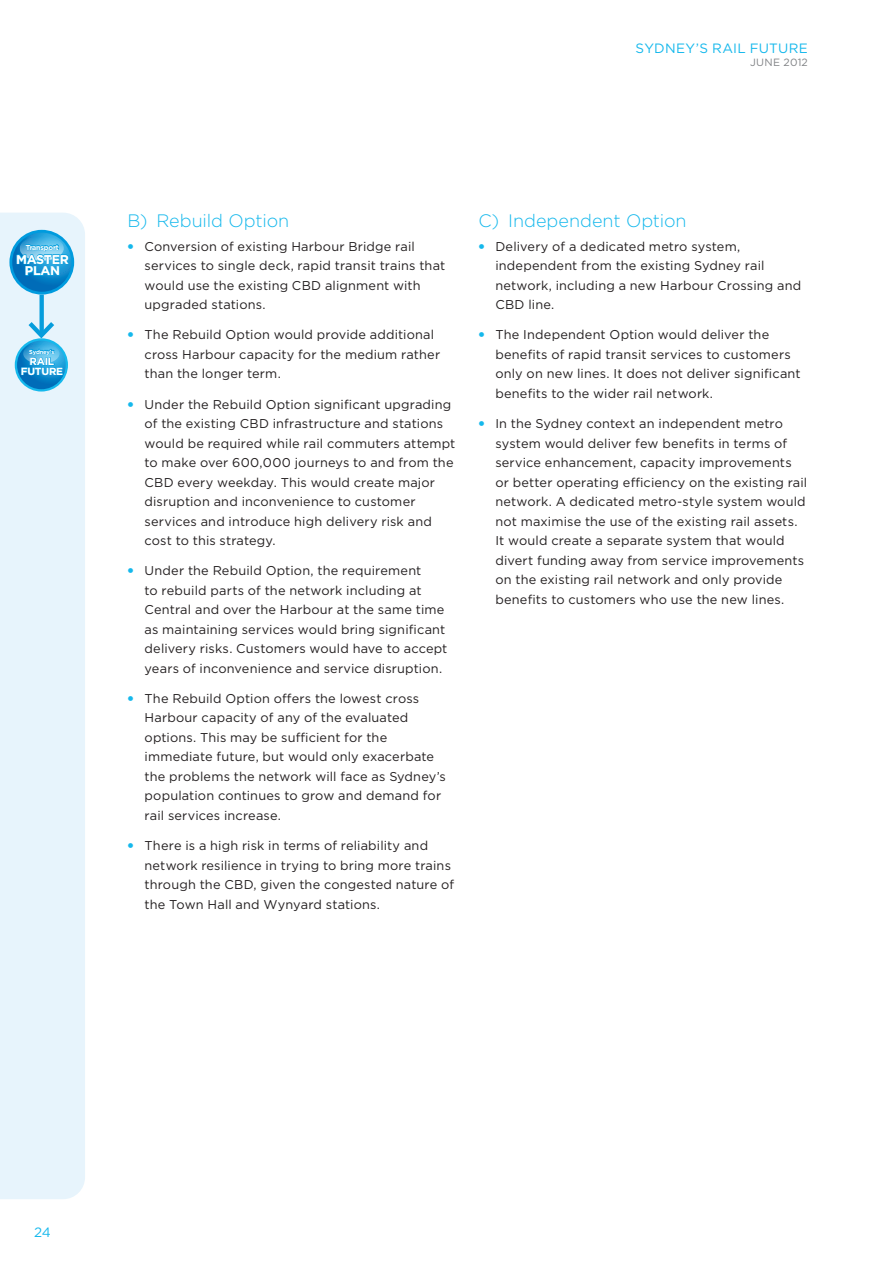
<style>
.page{position:relative;width:893px;height:1263px;background:#fff}
.page>*{position:absolute;margin:0;border:0;box-sizing:border-box;transform-origin:0 0}
.t1{font:300 18px "Gotham";color:#15b8ec}
.t2{font:13.5px "Gotham";letter-spacing:.02em;color:#15b8ec}
.t3{font:12.75px/19.5px "Gotham";letter-spacing:.015em;color:#231f20}
.t4{font:700 12.6px/11.9px "Gotham";letter-spacing:-.03em;color:#fff;text-align:center}
.t5{font:10.5px "Gotham";letter-spacing:.03em;color:#808285}
.t6{font:700 10.35px/9.8px "Gotham";letter-spacing:-.025em;color:#fff;text-align:center}
.t7{font:700 7.05px "Gotham";letter-spacing:-.03em;color:#fff}
.t8{font:700 5.85px "Gotham";letter-spacing:-.04em;color:#fff}
.s1{font-weight:900;color:#15b8ec}
</style>
<div class="page">
<div style="left:0;top:213px;width:85px;height:986px;background:#e7f4fc"></div>
<svg style="left:40px;top:295px;width:4px;height:22px"></svg>
<svg style="left:11px;top:231px;width:62px;height:62px;background:#3ca6da"></svg>
<svg style="left:16px;top:339px;width:51px;height:51px"></svg>
<div style="left:15px;top:338px;width:53px;height:53px;border:2px solid #15b8ec;border-radius:50%"></div>
<svg style="left:21px;top:317px;width:43px;height:59px;background:#62bce6"></svg>
<p class="t7" style="left:26px;top:242px;width:35px">Transport</p>
<p class="t4" style="left:16px;top:253px;width:54px">MASTER<br>PLAN</p>
<p class="t8" style="left:29px;top:348px;width:26px">Sydney’s</p>
<p class="t6" style="left:21px;top:356px;width:44px">RAIL<br>FUTURE</p>
<p class="t2" style="left:636px;top:40px;width:174px">SYDNEY’S RAIL FUTURE</p>
<p class="t5" style="left:750px;top:55px;width:59px">JUNE 2012</p>
<h3 class="t1" style="left:128px;top:209px;width:163px">B) Rebuild Option</h3>
<p class="t3" style="left:145px;top:236px;width:302px;text-indent:-17px"><span class="s1">•</span> Conversion of existing Harbour Bridge rail services to single deck, rapid transit trains that would use the existing CBD alignment with upgraded stations.</p>
<p class="t3" style="left:145px;top:325px;width:297px;text-indent:-17px"><span class="s1">•</span> The Rebuild Option would provide additional cross Harbour capacity for the medium rather than the longer term.</p>
<p class="t3" style="left:145px;top:394px;width:312px;text-indent:-17px"><span class="s1">•</span> Under the Rebuild Option significant upgrading of the existing CBD infrastructure and stations would be required while rail commuters attempt to make over 600,000 journeys to and from the CBD every weekday. This would create major disruption and inconvenience to customer services and introduce high delivery risk and cost to this strategy.</p>
<p class="t3" style="left:145px;top:561px;width:304px;text-indent:-17px"><span class="s1">•</span> Under the Rebuild Option, the requirement<br>to rebuild parts of the network including at Central and over the Harbour at the same time as maintaining services would bring significant delivery risks. Customers would have to accept years of inconvenience and service disruption.</p>
<p class="t3" style="left:145px;top:688px;width:303px;text-indent:-17px"><span class="s1">•</span> The Rebuild Option offers the lowest cross Harbour capacity of any of the evaluated options. This may be sufficient for the immediate future, but would only exacerbate the problems the network will face as Sydney’s population continues to grow and demand for rail services increase.</p>
<p class="t3" style="left:145px;top:835px;width:311px;text-indent:-17px"><span class="s1">•</span> There is a high risk in terms of reliability and network resilience in trying to bring more trains through the CBD, given the congested nature of the Town Hall and Wynyard stations.</p>
<h3 class="t1" style="left:478px;top:209px;width:210px">C) Independent Option</h3>
<p class="t3" style="left:495px;top:236px;width:307px;text-indent:-17px"><span class="s1">•</span> Delivery of a dedicated metro system, independent from the existing Sydney rail network, including a new Harbour Crossing and CBD line.</p>
<p class="t3" style="left:495px;top:325px;width:307px;text-indent:-17px"><span class="s1">•</span> The Independent Option would deliver the benefits of rapid transit services to customers only on new lines. It does not deliver significant benefits to the wider rail network.</p>
<p class="t3" style="left:495px;top:413px;width:313px;text-indent:-17px"><span class="s1">•</span> In the Sydney context an independent metro system would deliver few benefits in terms of service enhancement, capacity improvements or better operating efficiency on the existing rail network. A dedicated metro-style system would not maximise the use of the existing rail assets.<br>It would create a separate system that would divert funding away from service improvements on the existing rail network and only provide benefits to customers who use the new lines.</p>
<p class="t2" style="left:34px;top:1223px;width:18px">24</p>
</div>
